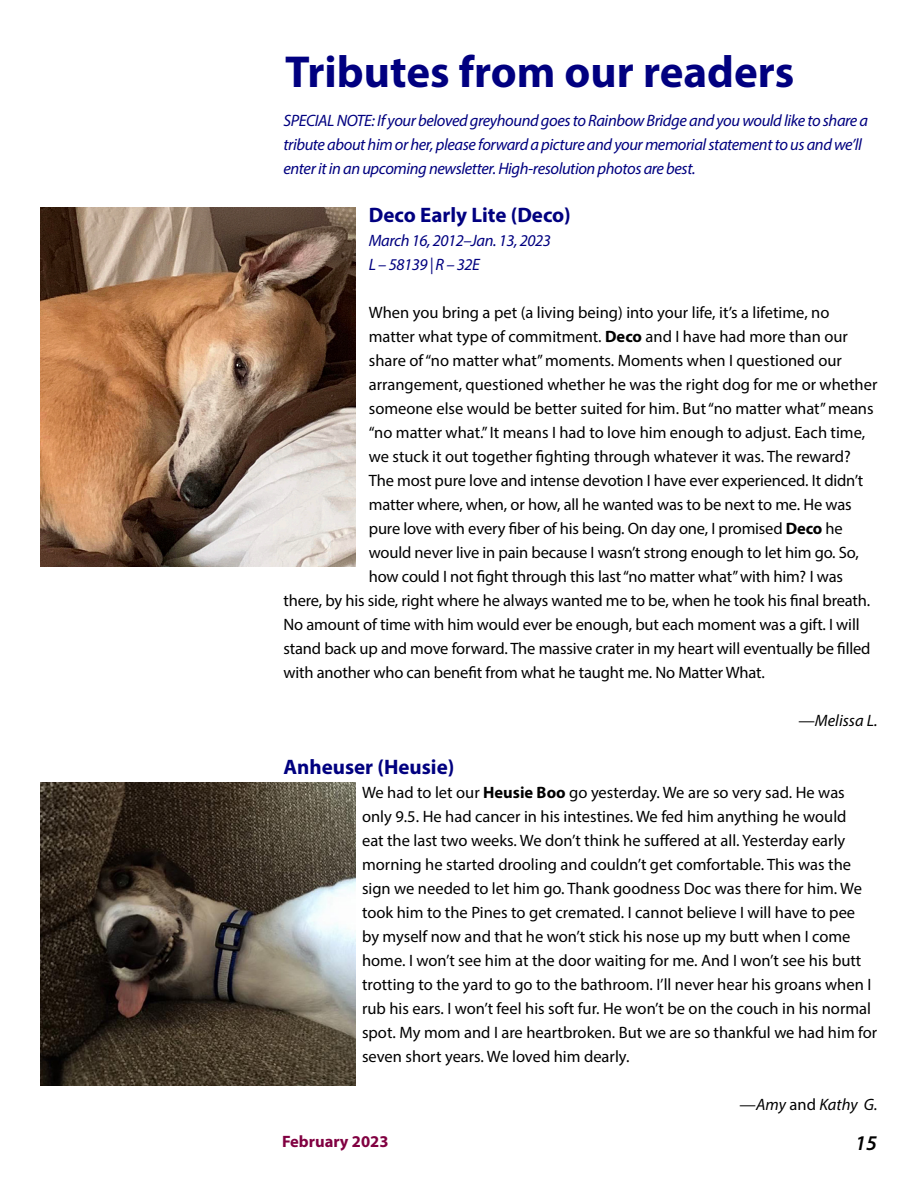
<style>
.page{position:relative;width:918px;height:1188px;background:#fff}
.page>*{position:absolute;margin:0;border:0;box-sizing:border-box;transform-origin:0 0}
.H1__NNN_Headlines{font:700 45px "Myriad Pro";color:#010080}
.Body_copy_grafs{font:700 21px "Myriad Pro";color:#010080}
.t1{font:italic 600 21px "Myriad Pro";color:#000}
.Body_copy_grafs-2{font:16.5px/24px "Myriad Pro";color:#000}
.Body_copy_grafs-3{font:italic 16.5px/24px "Myriad Pro";letter-spacing:-.025em;color:#010080}
.Body_copy_grafs-4{font:italic 16.5px "Myriad Pro";color:#000}
.t2{font:700 16.5px "Myriad Pro";color:#810041}
.s1{font-weight:700}
.s2{font-style:normal}
</style>
<div class="page">
<img style="left:40px;top:783px;width:315px;height:303px">
<img style="left:40px;top:208px;width:315px;height:359px">
<p class="H1__NNN_Headlines" style="left:285px;top:43px;width:511px">Tributes from our readers</p>
<p class="Body_copy_grafs-3" style="left:284px;top:108px;width:586px">SPECIAL NOTE: If your beloved greyhound goes to Rainbow Bridge and you would like to share a tribute about him or her, please forward a picture and your memorial statement to us and we’ll enter it in an upcoming newsletter. High-resolution photos are best.</p>
<p class="Body_copy_grafs" style="left:369px;top:201px;width:204px">Deco Early Lite (Deco)</p>
<p class="Body_copy_grafs-3" style="left:369px;top:228px;width:184px">March 16, 2012–Jan. 13, 2023</p>
<p class="Body_copy_grafs-3" style="left:369px;top:252px;width:113px">L – 58139 | R – 32E</p>
<p class="Body_copy_grafs-2" style="left:369px;top:300px;width:462px">When you bring a pet (a living being) into your life, it’s a lifetime, no</p>
<p class="Body_copy_grafs-2" style="left:369px;top:324px;width:481px">matter what type of commitment. <span class="s1">Deco</span> and I have had more than our</p>
<p class="Body_copy_grafs-2" style="left:369px;top:348px;width:475px">share of “no matter what” moments. Moments when I questioned our</p>
<p class="Body_copy_grafs-2" style="left:369px;top:372px;width:510px">arrangement, questioned whether he was the right dog for me or whether</p>
<p class="Body_copy_grafs-2" style="left:369px;top:396px;width:506px">someone else would be better suited for him. But “no matter what” means</p>
<p class="Body_copy_grafs-2" style="left:369px;top:420px;width:498px">“no matter what.” It means I had to love him enough to adjust. Each time,</p>
<p class="Body_copy_grafs-2" style="left:369px;top:444px;width:484px">we stuck it out together fighting through whatever it was. The reward?</p>
<p class="Body_copy_grafs-2" style="left:369px;top:468px;width:496px">The most pure love and intense devotion I have ever experienced. It didn’t</p>
<p class="Body_copy_grafs-2" style="left:369px;top:492px;width:484px">matter where, when, or how, all he wanted was to be next to me. He was</p>
<p class="Body_copy_grafs-2" style="left:369px;top:516px;width:475px">pure love with every fiber of his being. On day one, I promised <span class="s1">Deco</span> he</p>
<p class="Body_copy_grafs-2" style="left:369px;top:540px;width:492px">would never live in pain because I wasn’t strong enough to let him go. So,</p>
<p class="Body_copy_grafs-2" style="left:369px;top:564px;width:476px">how could I not fight through this last “no matter what” with him? I was</p>
<p class="Body_copy_grafs-2" style="left:284px;top:588px;width:588px">there, by his side, right where he always wanted me to be, when he took his final breath.</p>
<p class="Body_copy_grafs-2" style="left:284px;top:612px;width:578px">No amount of time with him would ever be enough, but each moment was a gift. I will</p>
<p class="Body_copy_grafs-2" style="left:284px;top:636px;width:589px">stand back up and move forward. The massive crater in my heart will eventually be filled</p>
<p class="Body_copy_grafs-2" style="left:284px;top:660px;width:483px">with another who can benefit from what he taught me. No Matter What.</p>
<p class="Body_copy_grafs-4" style="left:798px;top:710px;width:81px"><span class="s2">—</span>Melissa L.</p>
<p class="Body_copy_grafs" style="left:284px;top:753px;width:172px">Anheuser (Heusie)</p>
<p class="Body_copy_grafs-2" style="left:362px;top:780px;width:517px">We had to let our <span class="s1">Heusie Boo</span> go yesterday. We are so very sad. He was only 9.5. He had cancer in his intestines. We fed him anything he would<br>eat the last two weeks. We don’t think he suffered at all. Yesterday early morning he started drooling and couldn’t get comfortable. This was the sign we needed to let him go. Thank goodness Doc was there for him. We took him to the Pines to get cremated. I cannot believe I will have to pee<br>by myself now and that he won’t stick his nose up my butt when I come home. I won’t see him at the door waiting for me. And I won’t see his butt trotting to the yard to go to the bathroom. I’ll never hear his groans when I rub his ears. I won’t feel his soft fur. He won’t be on the couch in his normal spot. My mom and I are heartbroken. But we are so thankful we had him for seven short years. We loved him dearly.</p>
<p class="Body_copy_grafs-4" style="left:740px;top:1094px;width:139px"><span class="s2">—</span>Amy <span class="s2">and</span> Kathy G.</p>
<p class="t2" style="left:282px;top:1130px;width:108px">February 2023</p>
<p class="t1" style="left:855px;top:1129px;width:23px">15</p>
</div>
